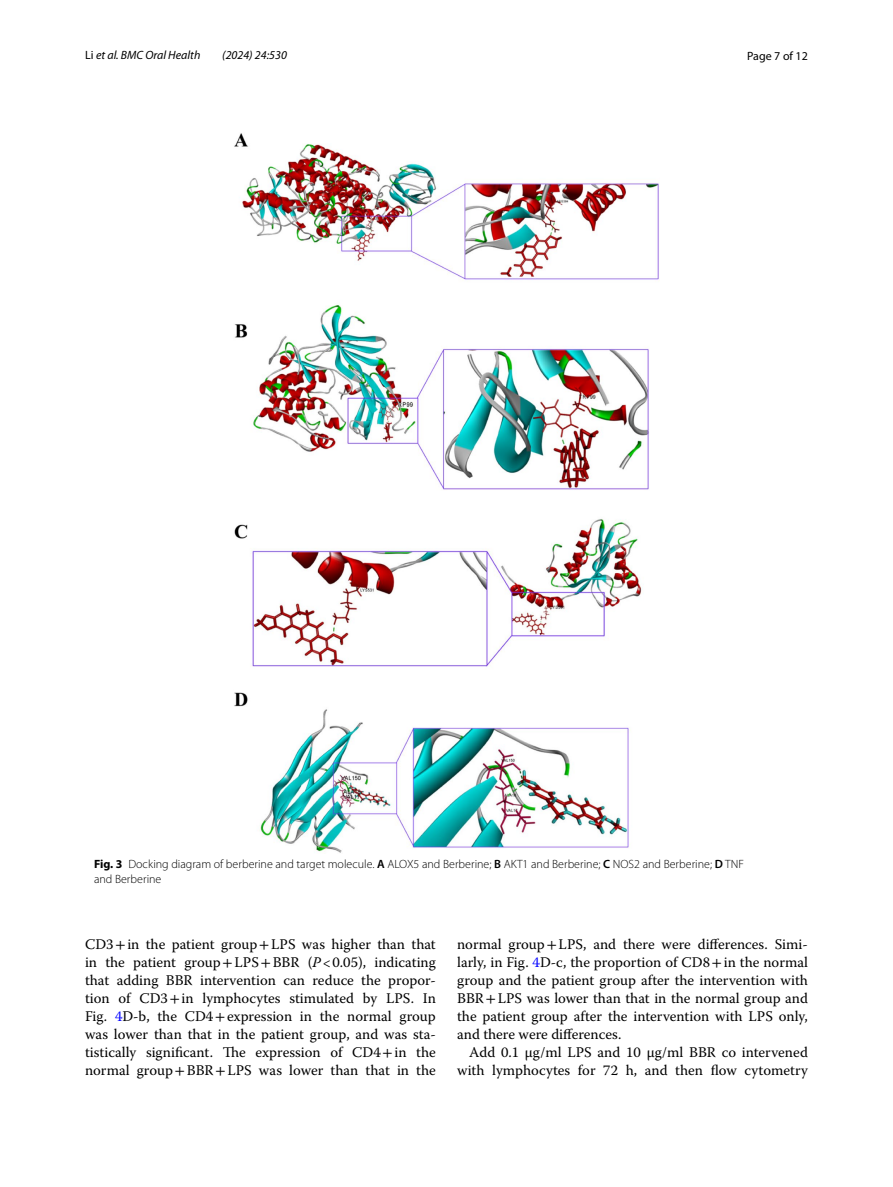
<style>
.page{position:relative;width:893px;height:1187px;background:#fff}
.page>*{position:absolute;margin:0;border:0;box-sizing:border-box;transform-origin:0 0}
.t1{font:14.7px/18px "Warnock Pro";color:#000;text-align:justify}
.t2{font:300 12px/15px "Myriad Pro";color:#000}
.t3{font:italic 12px "Myriad Pro";color:#000}
.t4{font:12px "Myriad Pro";color:#000}
.s1{font-style:normal}
.s2{font-weight:700}
.s3{font-weight:600}
.s4{font-family:"STIX"}
.s5{font-style:italic}
.s6{color:#00f}
</style>
<div class="page">
<img style="left:234px;top:133px;width:425px;height:720px">
<p class="t3" style="left:85px;top:48px;width:117px"><span class="s1">Li</span> et al. BMC Oral Health</p>
<p class="t3" style="left:222px;top:48px;width:66px">(2024) 24:530</p>
<p class="t4" style="left:747px;top:48px;width:62px">Page 7 of 12</p>
<p class="t2" style="left:94px;top:856px;width:651px"><span class="s2">Fig. 3</span> Docking diagram of berberine and target molecule. <span class="s3">A</span> ALOX5 and Berberine; <span class="s3">B</span> AKT1 and Berberine; <span class="s3">C</span> NOS2 and Berberine; <span class="s3">D</span> TNF and Berberine</p>
<p class="t1" style="left:85px;top:935px;width:352px">CD3<span class="s4">+</span>in the patient group<span class="s4">+</span>LPS was higher than that in the patient group<span class="s4">+</span>LPS<span class="s4">+</span>BBR (<span class="s5">P</span>&lt;0.05), indicating that adding BBR intervention can reduce the propor&shy;tion of CD3<span class="s4">+</span>in lymphocytes stimulated by LPS. In Fig. <span class="s6">4</span>D-b, the CD4<span class="s4">+</span>expression in the normal group was lower than that in the patient group, and was sta&shy;tistically significant. The expression of CD4<span class="s4">+</span>in the normal group<span class="s4">+</span>BBR<span class="s4">+</span>LPS was lower than that in the</p>
<p class="t1" style="left:457px;top:935px;width:352px">normal group<span class="s4">+</span>LPS, and there were differences. Simi&shy;larly, in Fig. <span class="s6">4</span>D-c, the proportion of CD8<span class="s4">+</span>in the normal group and the patient group after the intervention with BBR<span class="s4">+</span>LPS was lower than that in the normal group and the patient group after the intervention with LPS only, and there were differences.</p>
<p class="t1" style="left:457px;top:1043px;width:352px;text-align:right">Add 0.1 μg/ml LPS and 10 μg/ml BBR co intervened with lymphocytes for 72 h, and then flow cytometry</p>
</div>
